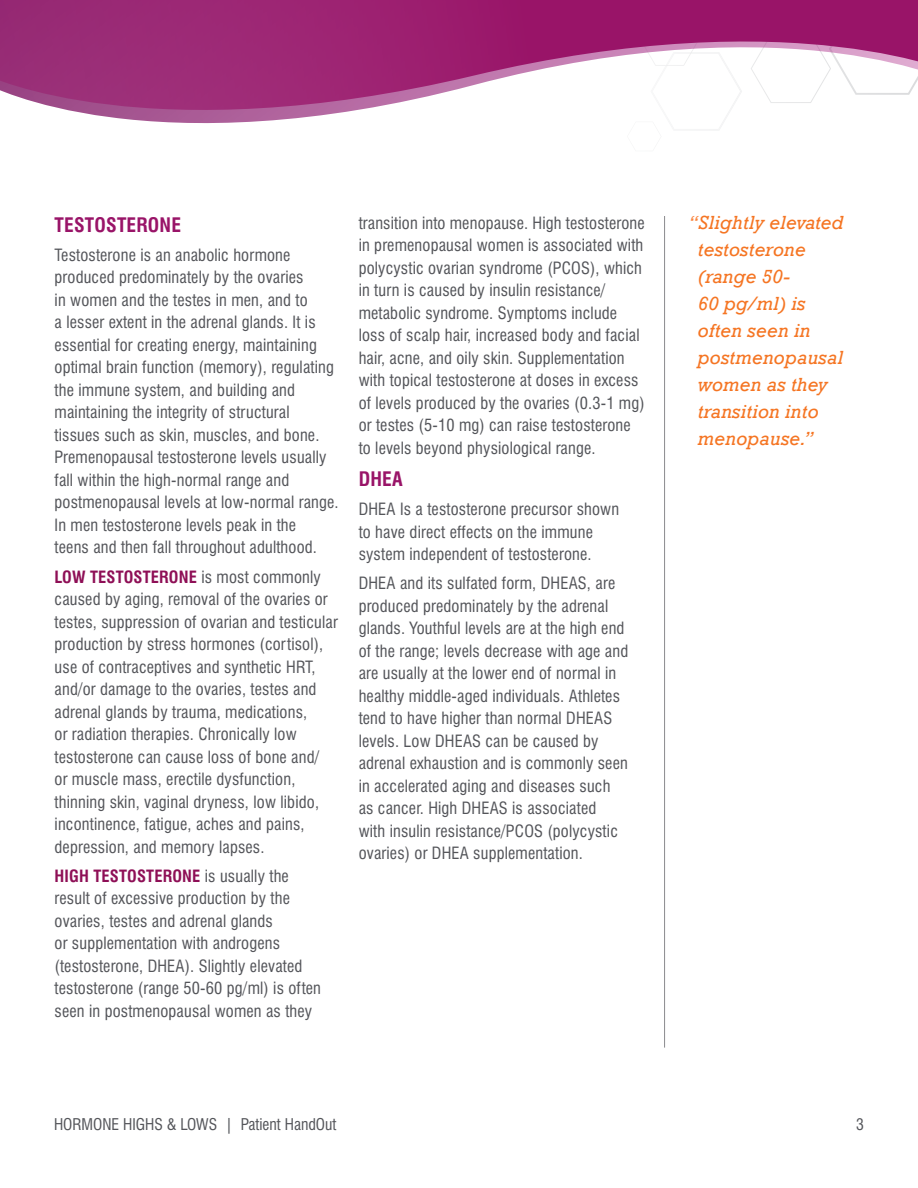
<style>
.page{position:relative;width:918px;height:1188px;background:#fff}
.page>*{position:absolute;margin:0;border:0;box-sizing:border-box;transform-origin:0 0}
.t1{font:italic 19.5px/27px "Rockwell";letter-spacing:.01em;color:#f57523}
.t2{font:700 condensed 19.5px "Swiss 721 BT";letter-spacing:.01em;color:#991468}
.t3{font:condensed 16.5px/22.5px "Swiss 721 BT";letter-spacing:.01em;color:#54555a}
.t4{font:condensed 15.75px "Swiss 721 BT";color:#54555a}
.s1{font-weight:700;color:#8e0f56}
.s2{color:#fa833c}
</style>
<div class="page">
<svg style="left:73px;top:111px;width:657px;height:14px"></svg>
<svg style="left:0;top:0;width:918px;height:111px"></svg>
<hr style="left:664px;top:216px;width:1px;height:832px;background:#8a8a8e">
<p class="t2" style="left:55px;top:213px;width:128px">TESTOSTERONE</p>
<p class="t3" style="left:55px;top:244px;width:286px">Testosterone is an anabolic hormone produced predominately by the ovaries<br>in women and the testes in men, and to<br>a lesser extent in the adrenal glands. It is essential for creating energy, maintaining optimal brain function (memory), regulating the immune system, and building and maintaining the integrity of structural tissues such as skin, muscles, and bone.<br>Premenopausal testosterone levels usually fall within the high-normal range and postmenopausal levels at low-normal range.<br>In men testosterone levels peak in the<br>teens and then fall throughout adulthood.</p>
<p class="t3" style="left:55px;top:565px;width:285px"><span class="s1">LOW TESTOSTERONE</span> is most commonly caused by aging, removal of the ovaries or testes, suppression of ovarian and testicular production by stress hormones (cortisol), use of contraceptives and synthetic HRT, and/or damage to the ovaries, testes and adrenal glands by trauma, medications,<br>or radiation therapies. Chronically low testosterone can cause loss of bone and/<br>or muscle mass, erectile dysfunction, thinning skin, vaginal dryness, low libido, incontinence, fatigue, aches and pains, depression, and memory lapses.</p>
<p class="t3" style="left:55px;top:865px;width:268px"><span class="s1">HIGH TESTOSTERONE</span> is usually the result of excessive production by the ovaries, testes and adrenal glands<br>or supplementation with androgens (testosterone, DHEA). Slightly elevated testosterone (range 50-60 pg/ml) is often seen in postmenopausal women as they</p>
<p class="t3" style="left:359px;top:211px;width:288px">transition into menopause. High testosterone in premenopausal women is associated with polycystic ovarian syndrome (PCOS), which in turn is caused by insulin resistance/ metabolic syndrome. Symptoms include loss of scalp hair, increased body and facial hair, acne, and oily skin. Supplementation with topical testosterone at doses in excess of levels produced by the ovaries (0.3-1 mg) or testes (5-10 mg) can raise testosterone to levels beyond physiological range.</p>
<p class="t2" style="left:359px;top:467px;width:46px">DHEA</p>
<p class="t3" style="left:359px;top:498px;width:262px">DHEA Is a testosterone precursor shown to have direct effects on the immune system independent of testosterone.</p>
<p class="t3" style="left:359px;top:572px;width:271px">DHEA and its sulfated form, DHEAS, are produced predominately by the adrenal glands. Youthful levels are at the high end of the range; levels decrease with age and are usually at the lower end of normal in healthy middle-aged individuals. Athletes tend to have higher than normal DHEAS levels. Low DHEAS can be caused by adrenal exhaustion and is commonly seen in accelerated aging and diseases such as cancer. High DHEAS is associated<br>with insulin resistance/PCOS (polycystic ovaries) or DHEA supplementation.</p>
<p class="t4" style="left:54px;top:1115px;width:284px">HORMONE HIGHS &amp; LOWS | Patient HandOut</p>
<p class="t1" style="left:698px;top:210px;width:147px;text-indent:-9px"><span class="s2">“</span>Slightly elevated testosterone (range 50-<br>60 pg/ml) is often seen in postmenopausal women as they transition into menopause.”</p>
<p class="t4" style="left:856px;top:1115px;width:9px">3</p>
</div>
